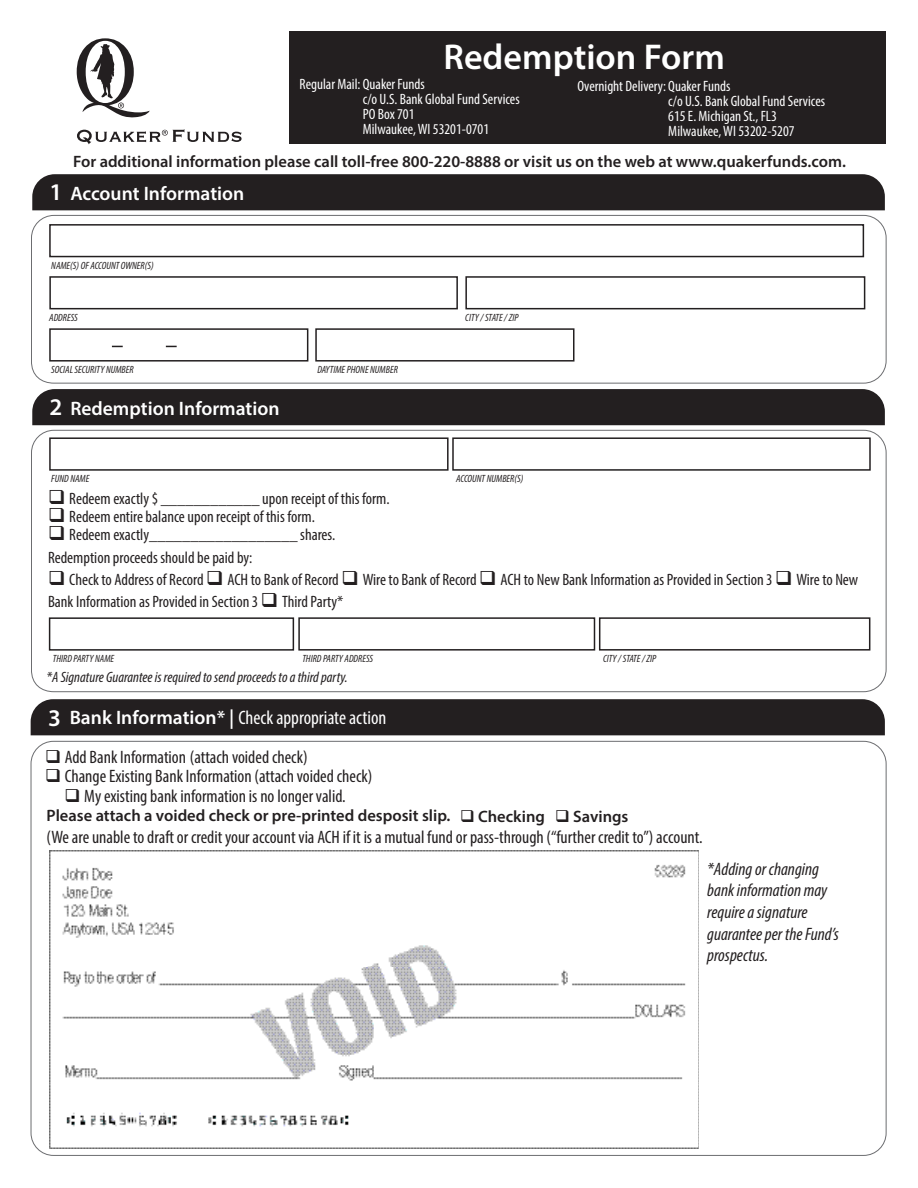
<style>
.page{position:relative;width:918px;height:1188px;background:#fff}
.page>*{position:absolute;margin:0;border:0;box-sizing:border-box;transform-origin:0 0}
.t1{font:600 36px "Myriad Pro";color:#fff}
.t2{font:600 24px "Myriad Pro";color:#fff}
.t3{font:600 19.5px "Myriad Pro";color:#fff}
.t4{font:condensed 19.5px "Myriad Pro";color:#fff}
.t5{font:condensed 18px "Myriad Pro";color:#231f20}
.t6{font:italic condensed 18px/21.6px "Myriad Pro";color:#231f20}
.t7{font:condensed 16.5px/22.5px "Myriad Pro";color:#231f20}
.t8{font:600 16.5px "Myriad Pro";color:#231f20}
.t9{font:condensed 15px/15px "Myriad Pro";color:#fff}
.t10{font:italic condensed 15px "Myriad Pro";color:#231f20}
.t11{font:italic condensed 10.5px "Myriad Pro";color:#231f20}
.s1{font-weight:600;font-stretch:normal}
</style>
<div class="page">
<div style="left:49px;top:224px;width:815px;height:33px;border:2px solid #231f20"></div>
<div style="left:49px;top:437px;width:400px;height:34px;border:2px solid #231f20"></div>
<div style="left:452px;top:437px;width:419px;height:34px;border:2px solid #231f20"></div>
<div style="left:298px;top:617px;width:297px;height:34px;border:2px solid #231f20"></div>
<div style="left:49px;top:617px;width:245px;height:34px;border:2px solid #231f20"></div>
<div style="left:599px;top:617px;width:271px;height:34px;border:2px solid #231f20"></div>
<div style="left:49px;top:328px;width:259px;height:34px;border:2px solid #231f20"></div>
<div style="left:315px;top:328px;width:259px;height:34px;border:2px solid #231f20"></div>
<div style="left:49px;top:276px;width:409px;height:33px;border:2px solid #231f20"></div>
<div style="left:465px;top:276px;width:400px;height:33px;border:2px solid #231f20"></div>
<div style="left:31px;top:215px;width:855px;height:169px;border:1px solid #6c6d70;border-radius:23px"></div>
<div style="left:32px;top:174px;width:853px;height:36px;background:#231f20"></div>
<div style="left:32px;top:389px;width:853px;height:36px;background:#231f20"></div>
<div style="left:31px;top:699px;width:854px;height:36px;background:#231f20"></div>
<img style="left:50px;top:850px;width:649px;height:299px">
<div style="left:290px;top:32px;width:596px;height:112px;background:#231f20"></div>
<svg style="left:77px;top:129px;width:165px;height:15px"></svg>
<svg style="left:77px;top:38px;width:73px;height:80px"></svg>
<p class="t2" style="left:50px;top:177px;width:14px">1</p>
<p class="t1" style="left:443px;top:34px;width:283px">Redemption Form</p>
<p class="t9" style="left:363px;top:77px;width:158px;text-indent:-63px">Regular Mail: Quaker Funds<br>c/o U.S. Bank Global Fund Services<br>PO Box 701<br>Milwaukee, WI 53201-0701</p>
<p class="t9" style="left:668px;top:78px;width:158px;text-indent:-91px">Overnight Delivery: Quaker Funds<br>c/o U.S. Bank Global Fund Services<br>615 E. Michigan St., FL3<br>Milwaukee, WI 53202-5207</p>
<p class="t8" style="left:73px;top:151px;width:774px">For additional information please call toll-free 800-220-8888 or visit us on the web at www.quakerfunds.com.</p>
<p class="t3" style="left:70px;top:181px;width:176px">Account Information</p>
<p class="t11" style="left:51px;top:259px;width:104px">NAME(S) OF ACCOUNT OWNER(S)</p>
<p class="t11" style="left:49px;top:311px;width:30px">ADDRESS</p>
<p class="t11" style="left:465px;top:311px;width:55px">CITY / STATE / ZIP</p>
<p class="t11" style="left:51px;top:363px;width:84px">SOCIAL SECURITY NUMBER</p>
<p class="t11" style="left:317px;top:363px;width:82px">DAYTIME PHONE NUMBER</p>
<p class="t2" style="left:50px;top:392px;width:14px">2</p>
<p class="t3" style="left:70px;top:396px;width:211px">Redemption Information</p>
<p class="t11" style="left:51px;top:472px;width:40px">FUND NAME</p>
<p class="t11" style="left:456px;top:472px;width:69px">ACCOUNT NUMBER(S)</p>
<p class="t7" style="left:48px;top:487px;width:343px">❑ Redeem exactly $ ____________ upon receipt of this form.</p>
<p class="t7" style="left:48px;top:505px;width:268px">❑ Redeem entire balance upon receipt of this form.</p>
<p class="t7" style="left:48px;top:523px;width:289px">❑ Redeem exactly__________________ shares.</p>
<p class="t7" style="left:48px;top:568px;width:812px">❑ Check to Address of Record ❑ ACH to Bank of Record ❑ Wire to Bank of Record ❑ ACH to New Bank Information as Provided in Section 3 ❑ Wire to New<br>Bank Information as Provided in Section 3 ❑ Third Party*</p>
<p class="t7" style="left:48px;top:546px;width:206px">Redemption proceeds should be paid by:</p>
<p class="t11" style="left:53px;top:652px;width:63px">THIRD PARTY NAME</p>
<p class="t11" style="left:302px;top:652px;width:72px">THIRD PARTY ADDRESS</p>
<p class="t11" style="left:603px;top:652px;width:55px">CITY / STATE / ZIP</p>
<p class="t10" style="left:47px;top:668px;width:303px">*A Signature Guarantee is required to send proceeds to a third party.</p>
<p class="t2" style="left:48px;top:702px;width:14px">3</p>
<p class="t4" style="left:70px;top:705px;width:318px"><span class="s1">Bank Information* |</span> Check appropriate action</p>
<p class="t5" style="left:45px;top:746px;width:264px">❑ Add Bank Information (attach voided check)</p>
<p class="t5" style="left:45px;top:765px;width:329px">❑ Change Existing Bank Information (attach voided check)</p>
<p class="t5" style="left:65px;top:785px;width:283px">❑ My existing bank information is no longer valid.</p>
<p class="t8" style="left:47px;top:805px;width:405px">Please attach a voided check or pre-printed desposit slip.</p>
<p class="t5" style="left:47px;top:826px;width:657px">(We are unable to draft or credit your account via ACH if it is a mutual fund or pass-through (“further credit to”) account.</p>
<p class="t8" style="left:460px;top:806px;width:170px">❑ Checking ❑ Savings</p>
<p class="t6" style="left:707px;top:858px;width:133px">*Adding or changing bank information may require a signature guarantee per the Fund’s prospectus.</p>
</div>
